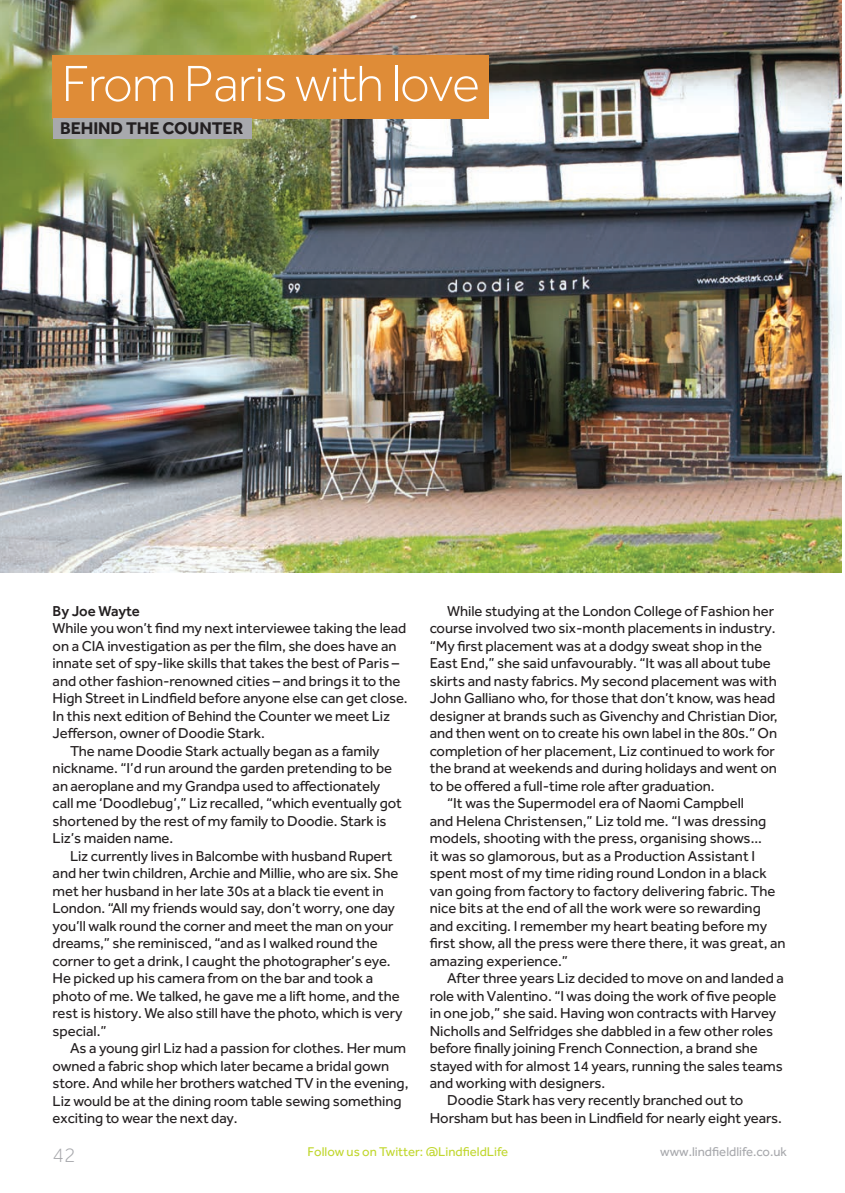
<style>
.page{position:relative;width:845px;height:1193px;background:#fff}
.page>*{position:absolute;margin:0;border:0;box-sizing:border-box;transform-origin:0 0}
.t1{font:300 52.5px "Effra";letter-spacing:-.02em;color:#fff}
.t2{font:300 21px "Effra";color:#a8a9ad}
.t3{font:700 17.5px "Effra";letter-spacing:-.005em;color:#231f20}
.t4{font:14.88px "Effra";letter-spacing:-.005em;color:#231f20}
.t5{font:500 14.88px "Effra";letter-spacing:-.005em;color:#231f20}
.t6{font:13.12px "Effra";color:#c1d72f}
.t7{font:13.12px "Effra";color:#a8a9ad}
</style>
<div class="page">
<img style="left:0;top:0;width:841px;height:572px">
<div style="left:53px;top:55px;width:436px;height:63px;background:#df8c37"></div>
<div style="left:53px;top:118px;width:198px;height:21px;background:#a8a9ad"></div>
<h1 class="t1" style="left:62px;top:54px;width:420px">From Paris with love</h1>
<p class="t3" style="left:60px;top:118px;width:185px">BEHIND THE COUNTER</p>
<p class="t5" style="left:53px;top:602px;width:89px">By Joe Wayte</p>
<p class="t4" style="left:53px;top:620px;width:355px">While you won’t find my next interviewee taking the lead</p>
<p class="t4" style="left:53px;top:637px;width:345px">on a CIA investigation as per the film, she does have an</p>
<p class="t4" style="left:53px;top:655px;width:348px">innate set of spy-like skills that takes the best of Paris –</p>
<p class="t4" style="left:53px;top:672px;width:349px">and other fashion-renowned cities – and brings it to the</p>
<p class="t4" style="left:53px;top:690px;width:357px">High Street in Lindfield before anyone else can get close.</p>
<p class="t4" style="left:53px;top:707px;width:339px">In this next edition of Behind the Counter we meet Liz</p>
<p class="t4" style="left:53px;top:725px;width:214px">Jefferson, owner of Doodie Stark.</p>
<p class="t4" style="left:70px;top:742px;width:311px">The name Doodie Stark actually began as a family</p>
<p class="t4" style="left:53px;top:760px;width:341px">nickname. “I’d run around the garden pretending to be</p>
<p class="t4" style="left:53px;top:777px;width:329px">an aeroplane and my Grandpa used to affectionately</p>
<p class="t4" style="left:53px;top:794px;width:351px">call me ‘Doodlebug’,” Liz recalled, “which eventually got</p>
<p class="t4" style="left:53px;top:812px;width:335px">shortened by the rest of my family to Doodie. Stark is</p>
<p class="t4" style="left:53px;top:829px;width:122px">Liz’s maiden name.</p>
<p class="t4" style="left:70px;top:847px;width:324px">Liz currently lives in Balcombe with husband Rupert</p>
<p class="t4" style="left:53px;top:864px;width:347px">and her twin children, Archie and Millie, who are six. She</p>
<p class="t4" style="left:53px;top:882px;width:332px">met her husband in her late 30s at a black tie event in</p>
<p class="t4" style="left:53px;top:899px;width:344px">London. “All my friends would say, don’t worry, one day</p>
<p class="t4" style="left:53px;top:917px;width:342px">you’ll walk round the corner and meet the man on your</p>
<p class="t4" style="left:53px;top:934px;width:327px">dreams,” she reminisced, “and as I walked round the</p>
<p class="t4" style="left:53px;top:952px;width:340px">corner to get a drink, I caught the photographer’s eye.</p>
<p class="t4" style="left:53px;top:969px;width:322px">He picked up his camera from on the bar and took a</p>
<p class="t4" style="left:53px;top:987px;width:349px">photo of me. We talked, he gave me a lift home, and the</p>
<p class="t4" style="left:53px;top:1004px;width:351px">rest is history. We also still have the photo, which is very</p>
<p class="t4" style="left:53px;top:1022px;width:55px">special.”</p>
<p class="t4" style="left:70px;top:1039px;width:338px">As a young girl Liz had a passion for clothes. Her mum</p>
<p class="t4" style="left:53px;top:1057px;width:338px">owned a fabric shop which later became a bridal gown</p>
<p class="t4" style="left:53px;top:1074px;width:357px">store. And while her brothers watched TV in the evening,</p>
<p class="t4" style="left:53px;top:1092px;width:350px">Liz would be at the dining room table sewing something</p>
<p class="t4" style="left:53px;top:1109px;width:186px">exciting to wear the next day.</p>
<p class="t4" style="left:447px;top:602px;width:328px">While studying at the London College of Fashion her</p>
<p class="t4" style="left:430px;top:619px;width:347px">course involved two six-month placements in industry.</p>
<p class="t4" style="left:430px;top:637px;width:334px">“My first placement was at a dodgy sweat shop in the</p>
<p class="t4" style="left:430px;top:654px;width:342px">East End,” she said unfavourably. “It was all about tube</p>
<p class="t4" style="left:430px;top:672px;width:348px">skirts and nasty fabrics. My second placement was with</p>
<p class="t4" style="left:430px;top:689px;width:347px">John Galliano who, for those that don’t know, was head</p>
<p class="t4" style="left:430px;top:707px;width:349px">designer at brands such as Givenchy and Christian Dior,</p>
<p class="t4" style="left:430px;top:724px;width:349px">and then went on to create his own label in the 80s.” On</p>
<p class="t4" style="left:430px;top:742px;width:347px">completion of her placement, Liz continued to work for</p>
<p class="t4" style="left:430px;top:759px;width:349px">the brand at weekends and during holidays and went on</p>
<p class="t4" style="left:430px;top:777px;width:286px">to be offered a full-time role after graduation.</p>
<p class="t4" style="left:447px;top:794px;width:298px">“It was the Supermodel era of Naomi Campbell</p>
<p class="t4" style="left:430px;top:812px;width:338px">and Helena Christensen,” Liz told me. “I was dressing</p>
<p class="t4" style="left:430px;top:829px;width:334px">models, shooting with the press, organising shows...</p>
<p class="t4" style="left:430px;top:847px;width:327px">it was so glamorous, but as a Production Assistant I</p>
<p class="t4" style="left:430px;top:864px;width:338px">spent most of my time riding round London in a black</p>
<p class="t4" style="left:430px;top:882px;width:347px">van going from factory to factory delivering fabric. The</p>
<p class="t4" style="left:430px;top:899px;width:332px">nice bits at the end of all the work were so rewarding</p>
<p class="t4" style="left:430px;top:917px;width:339px">and exciting. I remember my heart beating before my</p>
<p class="t4" style="left:430px;top:934px;width:357px">first show, all the press were there there, it was great, an</p>
<p class="t4" style="left:430px;top:952px;width:140px">amazing experience.”</p>
<p class="t4" style="left:447px;top:969px;width:338px">After three years Liz decided to move on and landed a</p>
<p class="t4" style="left:430px;top:987px;width:348px">role with Valentino. “I was doing the work of five people</p>
<p class="t4" style="left:430px;top:1004px;width:348px">in one job,” she said. Having won contracts with Harvey</p>
<p class="t4" style="left:430px;top:1022px;width:345px">Nicholls and Selfridges she dabbled in a few other roles</p>
<p class="t4" style="left:430px;top:1039px;width:330px">before finally joining French Connection, a brand she</p>
<p class="t4" style="left:430px;top:1057px;width:354px">stayed with for almost 14 years, running the sales teams</p>
<p class="t4" style="left:430px;top:1074px;width:177px">and working with designers.</p>
<p class="t4" style="left:447px;top:1092px;width:298px">Doodie Stark has very recently branched out to</p>
<p class="t4" style="left:430px;top:1109px;width:354px">Horsham but has been in Lindfield for nearly eight years.</p>
<h2 class="t2" style="left:53px;top:1143px;width:24px">42</h2>
<p class="t6" style="left:307px;top:1144px;width:202px">Follow us on Twitter: @LindfieldLife</p>
<p class="t7" style="left:660px;top:1144px;width:128px">www.lindfieldlife.co.uk</p>
</div>
